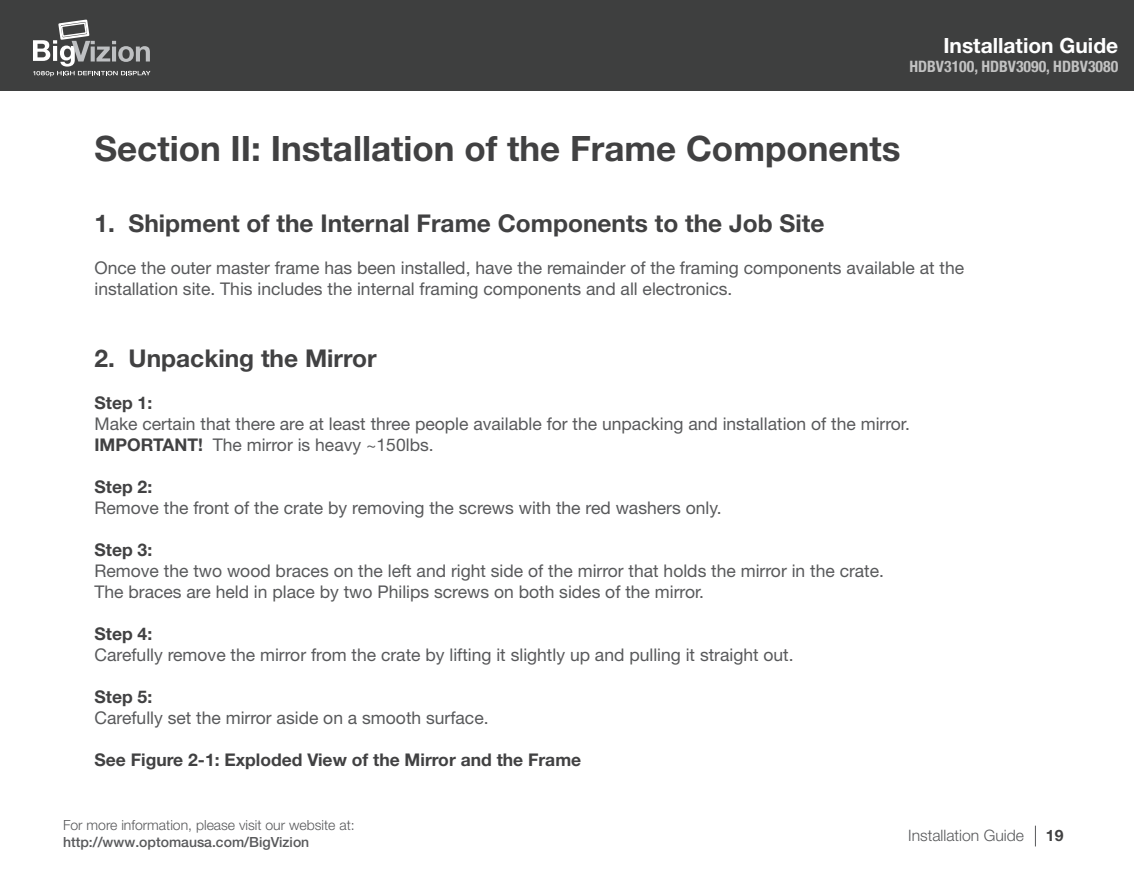
<style>
.page{position:relative;width:1134px;height:882px;background:#fff}
.page>*{position:absolute;margin:0;border:0;box-sizing:border-box;transform-origin:0 0}
.t1{font:700 35px "Helvetica Neue";color:#414142}
.t2{font:700 24.5px "Helvetica Neue";color:#414142}
.t3{font:700 21px "Helvetica Neue";color:#fff}
.t4{font:17.5px/21px "Helvetica Neue";color:#58595b}
.t5{font:700 17.5px "Helvetica Neue";color:#414142}
.t6{font:700 condensed 15.75px "Helvetica Neue";color:#c2c2c2}
.t7{font:300 15.75px "Helvetica Neue";color:#58595b}
.t8{font:700 15.75px "Helvetica Neue";color:#414142}
.t9{font:300 14px "Helvetica Neue";color:#58595b}
.t10{font:500 14px "Helvetica Neue";color:#58595b}
.s1{font-weight:700;color:#414142}
</style>
<div class="page">
<div style="left:0;top:0;width:1134px;height:91px;background:#3e3f3f"></div>
<svg style="left:33px;top:19px;width:117px;height:57px"></svg>
<svg style="left:1035px;top:826px;width:1px;height:20px"></svg>
<p class="t3" style="left:943px;top:33px;width:176px">Installation Guide</p>
<p class="t6" style="left:909px;top:57px;width:210px">HDBV3100, HDBV3090, HDBV3080</p>
<h1 class="t1" style="left:94px;top:127px;width:808px">Section II: Installation of the Frame Components</h1>
<h2 class="t2" style="left:94px;top:208px;width:731px">1. Shipment of the Internal Frame Components to the Job Site</h2>
<p class="t4" style="left:94px;top:257px;width:871px">Once the outer master frame has been installed, have the remainder of the framing components available at the installation site. This includes the internal framing components and all electronics.</p>
<h2 class="t2" style="left:94px;top:343px;width:284px">2. Unpacking the Mirror</h2>
<p class="t5" style="left:94px;top:392px;width:59px">Step 1:</p>
<p class="t4" style="left:94px;top:413px;width:817px">Make certain that there are at least three people available for the unpacking and installation of the mirror.<br><span class="s1">IMPORTANT!</span> The mirror is heavy ~150lbs.</p>
<p class="t5" style="left:94px;top:476px;width:59px">Step 2:</p>
<p class="t4" style="left:94px;top:497px;width:629px">Remove the front of the crate by removing the screws with the red washers only.</p>
<p class="t5" style="left:94px;top:539px;width:59px">Step 3:</p>
<p class="t4" style="left:94px;top:560px;width:791px">Remove the two wood braces on the left and right side of the mirror that holds the mirror in the crate.<br>The braces are held in place by two Philips screws on both sides of the mirror.</p>
<p class="t5" style="left:94px;top:623px;width:59px">Step 4:</p>
<p class="t4" style="left:94px;top:644px;width:701px">Carefully remove the mirror from the crate by lifting it slightly up and pulling it straight out.</p>
<p class="t5" style="left:94px;top:686px;width:59px">Step 5:</p>
<p class="t4" style="left:94px;top:707px;width:396px">Carefully set the mirror aside on a smooth surface.</p>
<p class="t5" style="left:94px;top:749px;width:488px">See Figure 2-1: Exploded View of the Mirror and the Frame</p>
<p class="t9" style="left:63px;top:817px;width:293px">For more information, please visit our website at:</p>
<p class="t10" style="left:63px;top:834px;width:248px">http://www.optomausa.com/BigVizion</p>
<p class="t7" style="left:908px;top:826px;width:117px">Installation Guide</p>
<p class="t8" style="left:1046px;top:825px;width:19px">19</p>
</div>
